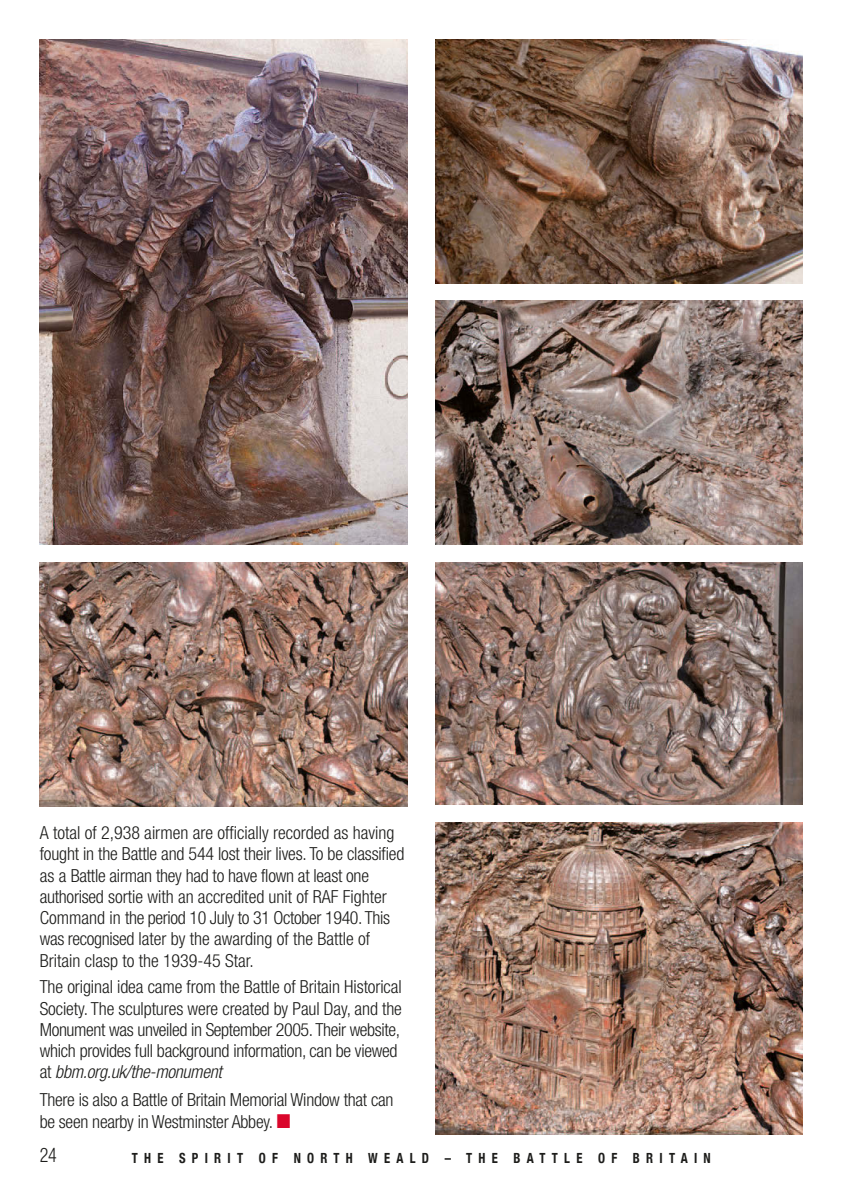
<style>
.page{position:relative;width:842px;height:1191px;background:#fff}
.page>*{position:absolute;margin:0;border:0;box-sizing:border-box;transform-origin:0 0}
.t1{font:300 condensed 20px "Helvetica Neue";color:#1d1d1b;scale:.9 1}
.t2{font:300 condensed 18px/21.2px "Helvetica Neue";letter-spacing:-.01em;color:#1d1d1b}
.t3{font:700 condensed 14px "Helvetica Neue";letter-spacing:.5em;color:#1d1d1b;scale:.9 1}
.s1{font-style:italic}
.s2{color:#da062b}
</style>
<div class="page">
<img style="left:40px;top:40px;width:367px;height:504px">
<img style="left:435px;top:40px;width:367px;height:243px">
<img style="left:435px;top:300px;width:367px;height:244px">
<img style="left:40px;top:562px;width:367px;height:244px">
<img style="left:435px;top:562px;width:367px;height:242px">
<img style="left:435px;top:822px;width:367px;height:312px">
<p class="t2" style="left:40px;top:824px;width:366px">A total of 2,938 airmen are officially recorded as having fought in the Battle and 544 lost their lives. To be classified as a Battle airman they had to have flown at least one authorised sortie with an accredited unit of RAF Fighter Command in the period 10 July to 31 October 1940. This was recognised later by the awarding of the Battle of Britain clasp to the 1939-45 Star.</p>
<p class="t2" style="left:40px;top:978px;width:364px">The original idea came from the Battle of Britain Historical Society. The sculptures were created by Paul Day, and the Monument was unveiled in September 2005. Their website, which provides full background information, can be viewed a t <span class="s1">bbm.org.uk/the-monument</span></p>
<p class="t2" style="left:40px;top:1090px;width:355px;line-height:22px">There is also a Battle of Britain Memorial Window that can be seen nearby in Westminster Abbey. <span class="s2">■</span></p>
<p class="t1" style="left:40px;top:1147px;width:20px">24</p>
<p class="t3" style="left:132px;top:1149px;width:645px">THE SPIRIT OF NORTH WEALD – THE BATTLE OF BRITAIN</p>
</div>
